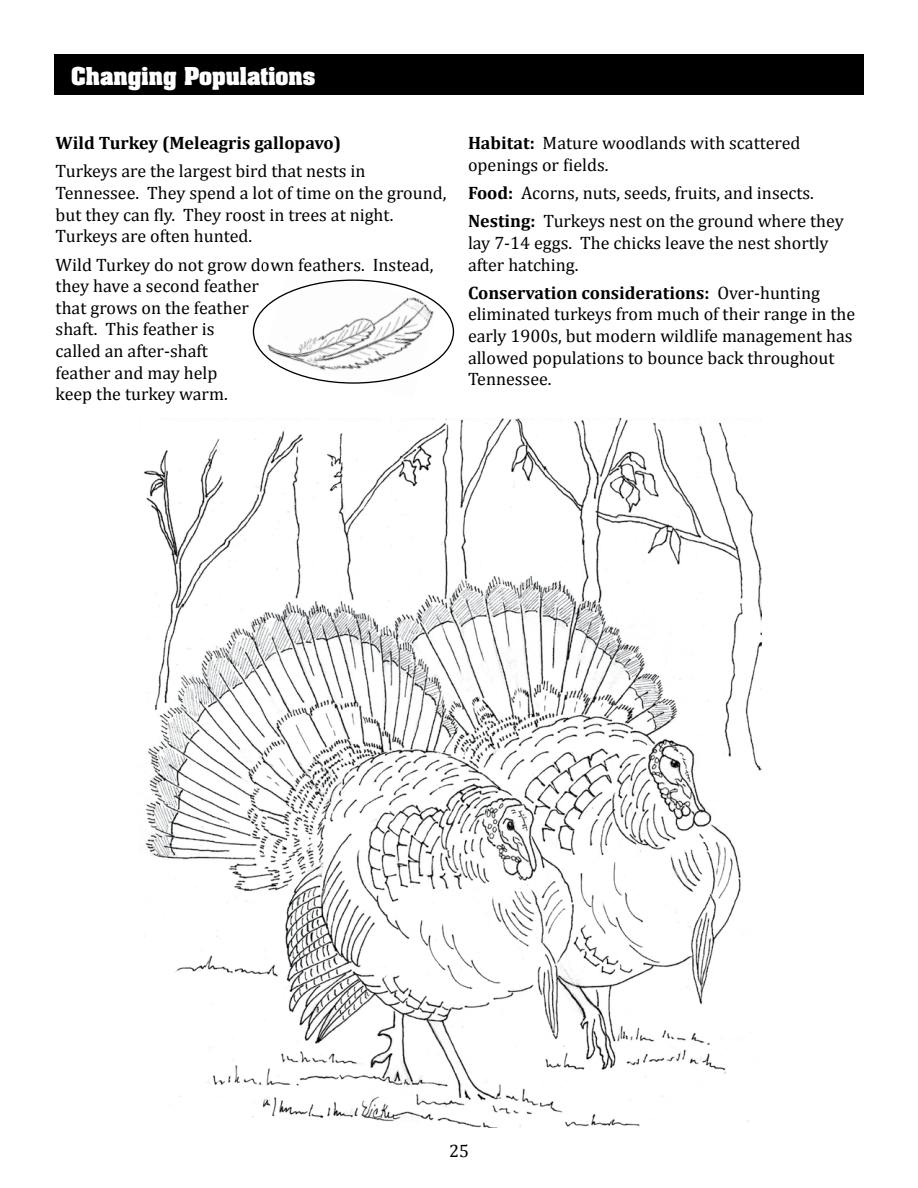
<style>
.page{position:relative;width:918px;height:1188px;background:#fff}
.page>*{position:absolute;margin:0;border:0;box-sizing:border-box;transform-origin:0 0}
.t1{font:700 21px "Aachen";color:#fff}
.t2{font:18px/21.6px "Cambria";color:#000}
.t3{font:700 18px "Cambria";color:#000}
.s1{font-weight:700}
</style>
<div class="page">
<div style="left:54px;top:54px;width:810px;height:40px;background:#000"></div>
<img style="left:144px;top:419px;width:617px;height:708px">
<img style="left:264px;top:281px;width:175px;height:103px">
<p class="t1" style="left:71px;top:61px;width:246px">Changing Populations</p>
<p class="t3" style="left:56px;top:132px;width:287px">Wild Turkey (Meleagris gallopavo)</p>
<p class="t2" style="left:56px;top:160px;width:392px">Turkeys are the largest bird that nests in Tennessee. They spend a lot of time on the ground, but they can fly. They roost in trees at night.<br>Turkeys are often hunted.</p>
<p class="t2" style="left:56px;top:253px;width:379px">Wild Turkey do not grow down feathers. Instead, they have a second feather<br>that grows on the feather<br>shaft. This feather is<br>called an after-shaft<br>feather and may help<br>keep the turkey warm.</p>
<p class="t2" style="left:468px;top:132px;width:334px"><span class="s1">Habitat:</span> Mature woodlands with scattered openings or fields.</p>
<p class="t2" style="left:468px;top:179px;width:377px;line-height:28.3px"><span class="s1">Food:</span> Acorns, nuts, seeds, fruits, and insects.<br><span class="s1">Nesting:</span> Turkeys nest on the ground where they</p>
<p class="t2" style="left:468px;top:232px;width:362px">lay 7-14 eggs. The chicks leave the nest shortly after hatching.</p>
<p class="t2" style="left:468px;top:282px;width:389px"><span class="s1">Conservation considerations:</span> Over-hunting eliminated turkeys from much of their range in the early 1900s, but modern wildlife management has allowed populations to bounce back throughout Tennessee.</p>
<p class="t2" style="left:449px;top:1140px;width:21px">25</p>
</div>
